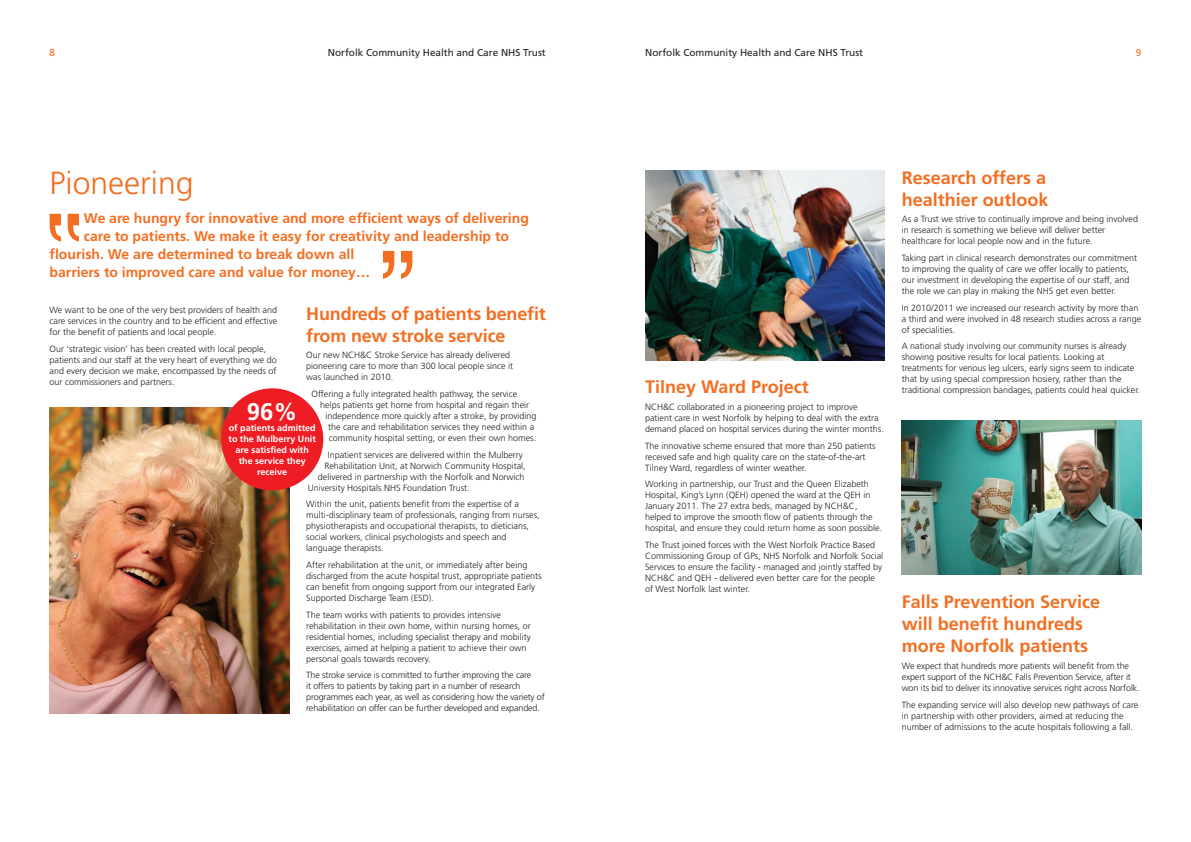
<style>
.page{position:relative;width:1191px;height:842px;background:#fff}
.page>*{position:absolute;margin:0;border:0;box-sizing:border-box;transform-origin:0 0}
.t1{font:300 32px "Frutiger";color:#f36e21}
.t2{font:700 24px "Frutiger";color:#fff}
.t3{font:700 18px/22px "Frutiger";color:#f36e21}
.t4{font:700 14px "Frutiger";color:#f36e21}
.t5{font:10px "Frutiger";color:#231f20}
.t6{font:10px "Frutiger";color:#f36e21}
.t7{font:300 9px/11px "Frutiger";color:#231f20}
.t8{font:700 9px/11px "Frutiger";color:#fff;text-align:center}
</style>
<div class="page">
<svg style="left:50px;top:214px;width:29px;height:28px"></svg>
<svg style="left:383px;top:251px;width:29px;height:28px"></svg>
<img style="left:645px;top:170px;width:239px;height:190px">
<img style="left:901px;top:421px;width:240px;height:153px">
<img style="left:50px;top:407px;width:239px;height:306px">
<div style="left:221px;top:388px;width:102px;height:102px;background:#ee1d23;border-radius:50%"></div>
<p class="t6" style="left:50px;top:48px;width:7px">8</p>
<p class="t5" style="left:328px;top:48px;width:219px">Norfolk Community Health and Care NHS Trust</p>
<p class="t5" style="left:645px;top:48px;width:219px">Norfolk Community Health and Care NHS Trust</p>
<p class="t6" style="left:1135px;top:48px;width:7px">9</p>
<h1 class="t1" style="left:50px;top:170px;width:145px">Pioneering</h1>
<h3 class="t4" style="left:84px;top:213px;width:446px">We are hungry for innovative and more efficient ways of delivering</h3>
<h3 class="t4" style="left:84px;top:231px;width:426px">care to patients. We make it easy for creativity and leadership to</h3>
<h3 class="t4" style="left:50px;top:249px;width:306px">flourish. We are determined to break down all</h3>
<h3 class="t4" style="left:50px;top:267px;width:322px">barriers to improved care and value for money…</h3>
<h3 class="t3" style="left:306px;top:304px;width:241px">Hundreds of patients benefit from new stroke service</h3>
<p class="t7" style="left:306px;top:350px;width:208px">Our new NCH&amp;C Stroke Service has already delivered pioneering care to more than 300 local people since it was launched in 2010.</p>
<p class="t7" style="left:311px;top:389px;width:207px">Offering a fully integrated health pathway, the service</p>
<p class="t7" style="left:320px;top:400px;width:210px">helps patients get home from hospital and regain their</p>
<p class="t7" style="left:325px;top:411px;width:212px">independence more quickly after a stroke, by providing</p>
<p class="t7" style="left:328px;top:422px;width:207px">the care and rehabilitation services they need within a</p>
<p class="t7" style="left:329px;top:433px;width:209px">community hospital setting, or even their own homes.</p>
<p class="t7" style="left:328px;top:450px;width:196px">Inpatient services are delivered within the Mulberry</p>
<p class="t7" style="left:324px;top:461px;width:203px">Rehabilitation Unit, at Norwich Community Hospital,</p>
<p class="t7" style="left:318px;top:472px;width:208px">delivered in partnership with the Norfolk and Norwich</p>
<p class="t7" style="left:308px;top:483px;width:164px">University Hospitals NHS Foundation Trust.</p>
<p class="t7" style="left:306px;top:499px;width:235px">Within the unit, patients benefit from the expertise of a multi-disciplinary team of professionals, ranging from nurses, physiotherapists and occupational therapists, to dieticians, social workers, clinical psychologists and speech and language therapists.</p>
<p class="t7" style="left:306px;top:560px;width:237px">After rehabilitation at the unit, or immediately after being discharged from the acute hospital trust, appropriate patients can benefit from ongoing support from our integrated Early Supported Discharge Team (ESD).</p>
<p class="t7" style="left:306px;top:610px;width:226px">The team works with patients to provides intensive rehabilitation in their own home, within nursing homes, or residential homes, including specialist therapy and mobility exercises, aimed at helping a patient to achieve their own personal goals towards recovery.</p>
<p class="t7" style="left:306px;top:670px;width:240px">The stroke service is committed to further improving the care<br>it offers to patients by taking part in a number of research programmes each year, as well as considering how the variety of rehabilitation on offer can be further developed and expanded.</p>
<p class="t7" style="left:50px;top:305px;width:229px;text-align:justify">We want to be one of the very best providers of health and care services in the country and to be efficient and effective for the benefit of patients and local people.</p>
<p class="t7" style="left:50px;top:344px;width:229px">Our ‘strategic vision’ has been created with local people, patients and our staff at the very heart of everything we do and every decision we make, encompassed by the needs of our commissioners and partners.</p>
<h2 class="t2" style="left:247px;top:402px;width:52px">96%</h2>
<p class="t8" style="left:228px;top:434px;width:89px">to the Mulberry Unit are satisfied with the service they receive</p>
<p class="t8" style="left:229px;top:423px;width:88px">of patients admitted</p>
<h3 class="t3" style="left:645px;top:377px;width:165px">Tilney Ward Project</h3>
<p class="t7" style="left:645px;top:402px;width:240px">NCH&amp;C collaborated in a pioneering project to improve patient care in west Norfolk by helping to deal with the extra demand placed on hospital services during the winter months.</p>
<p class="t7" style="left:645px;top:441px;width:232px">The innovative scheme ensured that more than 250 patients received safe and high quality care on the state-of-the-art<br>Tilney Ward, regardless of winter weather.</p>
<p class="t7" style="left:645px;top:479px;width:239px">Working in partnership, our Trust and the Queen Elizabeth Hospital, King’s Lynn (QEH) opened the ward at the QEH in January 2011. The 27 extra beds, managed by NCH&amp;C, helped to improve the smooth flow of patients through the hospital, and ensure they could return home as soon possible.</p>
<p class="t7" style="left:645px;top:540px;width:240px">The Trust joined forces with the West Norfolk Practice Based Commissioning Group of GPs, NHS Norfolk and Norfolk Social Services to ensure the facility - managed and jointly staffed by NCH&amp;C and QEH - delivered even better care for the people of West Norfolk last winter.</p>
<h3 class="t3" style="left:901px;top:168px;width:148px">Research offers a healthier outlook</h3>
<p class="t7" style="left:901px;top:214px;width:238px">As a Trust we strive to continually improve and being involved in research is something we believe will deliver better healthcare for local people now and in the future.</p>
<p class="t7" style="left:901px;top:253px;width:237px">Taking part in clinical research demonstrates our commitment to improving the quality of care we offer locally to patients, our investment in developing the expertise of our staff, and the role we can play in making the NHS get even better.</p>
<p class="t7" style="left:901px;top:303px;width:241px">In 2010/2011 we increased our research activity by more than a third and were involved in 48 research studies across a range of specialities.</p>
<p class="t7" style="left:901px;top:341px;width:240px">A national study involving our community nurses is already showing positive results for local patients. Looking at treatments for venous leg ulcers, early signs seem to indicate that by using special compression hosiery, rather than the traditional compression bandages, patients could heal quicker.</p>
<h3 class="t3" style="left:901px;top:592px;width:200px">Falls Prevention Service will benefit hundreds more Norfolk patients</h3>
<p class="t7" style="left:901px;top:661px;width:239px">We expect that hundreds more patients will benefit from the expert support of the NCH&amp;C Falls Prevention Service, after it won its bid to deliver its innovative services right across Norfolk.</p>
<p class="t7" style="left:901px;top:700px;width:238px">The expanding service will also develop new pathways of care in partnership with other providers, aimed at reducing the number of admissions to the acute hospitals following a fall.</p>
</div>
